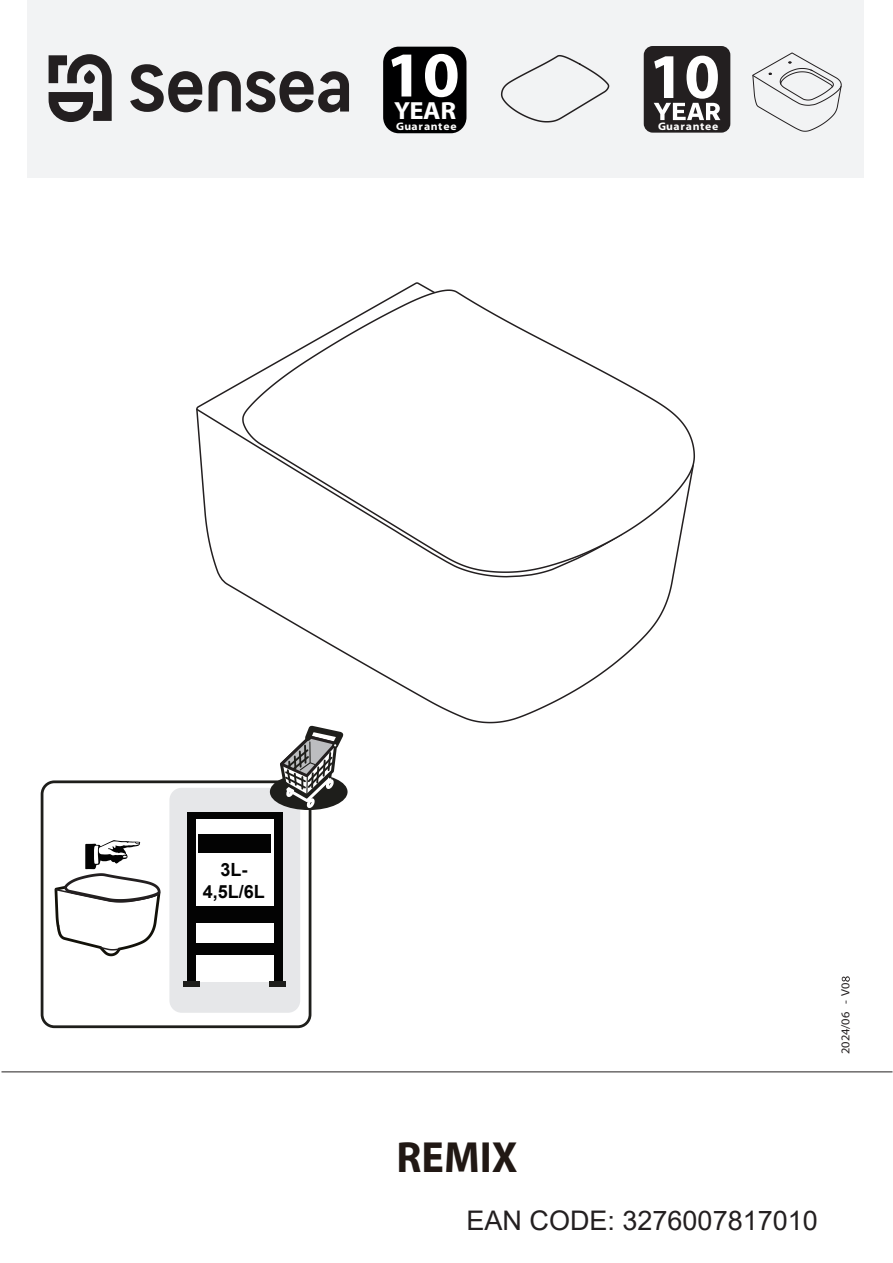
<style>
.page{position:relative;width:893px;height:1263px;background:#fff}
.page>*{position:absolute;margin:0;border:0;box-sizing:border-box;transform-origin:0 0}
.t1{font:700 64.5px "Myriad Pro";color:#fff}
.t2{font:700 64.2px "Myriad Pro";color:#fff}
.t3{font:700 43.8px "Myriad Pro";color:#211814;scale:.96 1}
.t4{font:27px "Arial";color:#231f20}
.t5{font:700 24.9px "Myriad Pro";color:#fff;scale:1.07 1}
.t6{font:700 18.15px/21.6px "Arial";color:#030303;text-align:center}
.t7{font:12px "Myriad Pro";color:#231f20;scale:1.04 1}
.t8{font:700 10.95px "Myriad Pro";letter-spacing:.055em;color:#fff;scale:1.07 1}
</style>
<div class="page">
<div style="left:28px;top:0;width:836px;height:177px;background:#f2f3f4"></div>
<svg style="left:842px;top:976px;width:8px;height:6px"></svg>
<div style="left:383px;top:47px;width:83px;height:86px;background:#000001;border-radius:16px"></div>
<hr style="left:2px;top:1071px;width:890px;height:1px;background:#231f20">
<svg style="left:130px;top:64px;width:72px;height:48px"></svg>
<svg style="left:209px;top:71px;width:140px;height:41px"></svg>
<svg style="left:49px;top:54px;width:63px;height:68px"></svg>
<div style="left:41px;top:780px;width:270px;height:248px;border:3px solid #1e1e1b;border-radius:12px"></div>
<div style="left:169px;top:788px;width:131px;height:225px;background:#e6e7e9;border-radius:12px"></div>
<div style="left:187px;top:812px;width:95px;height:169px;background:#030303"></div>
<div style="left:196px;top:819px;width:78px;height:87px;background:#fff"></div>
<div style="left:196px;top:923px;width:78px;height:20px;background:#fff"></div>
<div style="left:197px;top:955px;width:77px;height:26px;background:#fff"></div>
<div style="left:183px;top:981px;width:17px;height:5px;background:#1e1e1b"></div>
<div style="left:269px;top:981px;width:17px;height:5px;background:#1e1e1b"></div>
<div style="left:270px;top:774px;width:78px;height:36px;background:#1e1e1b;border-radius:50%"></div>
<svg style="left:276px;top:725px;width:72px;height:83px"></svg>
<div style="left:644px;top:46px;width:86px;height:87px;background:#231f20;border-radius:9px"></div>
<svg style="left:654px;top:103px;width:66px;height:17px"></svg>
<div style="left:198px;top:834px;width:73px;height:19px;background:#030303"></div>
<svg style="left:197px;top:282px;width:478px;height:442px"></svg>
<svg style="left:196px;top:407px;width:428px;height:171px"></svg>
<svg style="left:241px;top:289px;width:454px;height:285px"></svg>
<svg style="left:752px;top:52px;width:90px;height:80px"></svg>
<svg style="left:500px;top:55px;width:110px;height:68px"></svg>
<svg style="left:53px;top:780px;width:109px;height:177px"></svg>
<h1 class="t1" style="left:386px;top:39px;width:76px">10</h1>
<p class="t5" style="left:394px;top:97px;width:60px">YEAR</p>
<p class="t8" style="left:396px;top:120px;width:58px">Guarantee</p>
<h2 class="t2" style="left:649px;top:40px;width:73px">10</h2>
<p class="t8" style="left:658px;top:120px;width:58px">Guarantee</p>
<p class="t6" style="left:203px;top:859px;width:64px">3L-<br>4,5L/6L</p>
<p class="t7" style="left:838px;top:1054px;width:71px;rotate:-90deg">2024/06 - V0</p>
<h3 class="t3" style="left:397px;top:1133px;width:128px">REMIX</h3>
<p class="t4" style="left:466px;top:1202px;width:353px">EAN CODE: 3276007817010</p>
</div>
